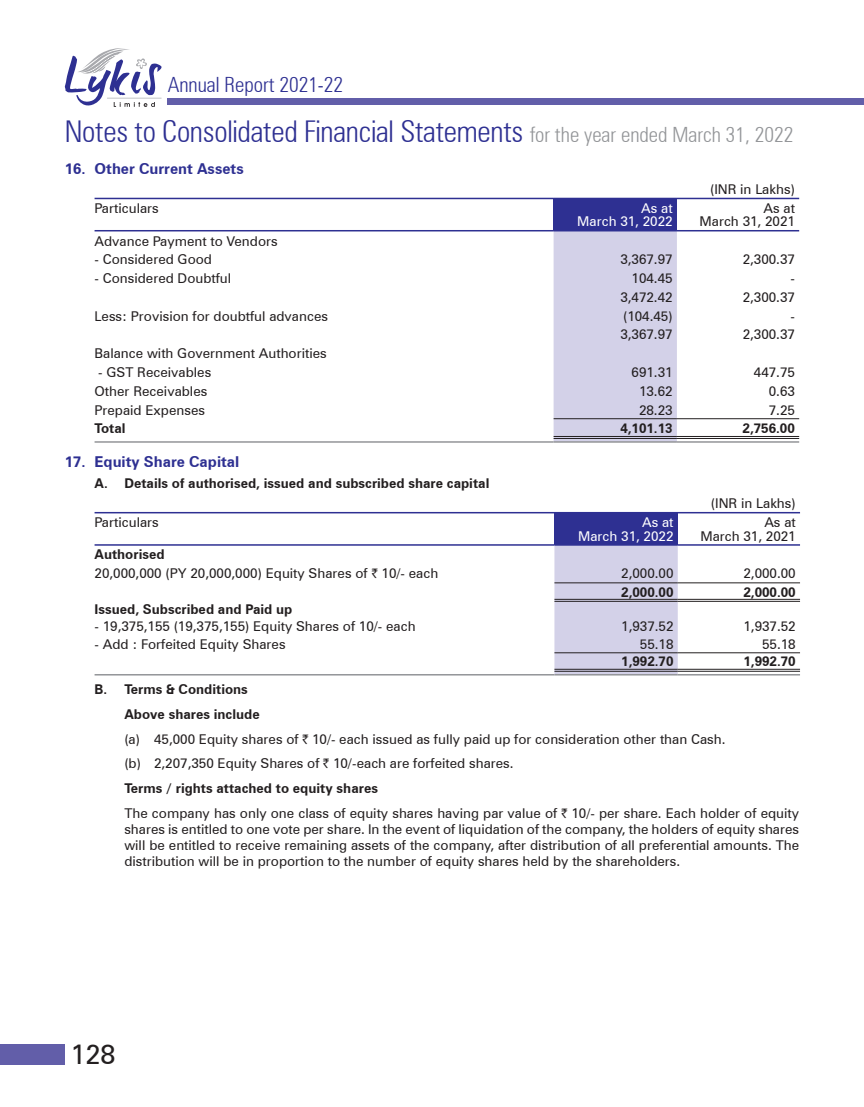
<style>
.page{position:relative;width:864px;height:1107px;background:#fff}
.page>*{position:absolute;margin:0;border:0;box-sizing:border-box;transform-origin:0 0}
.t1{font:300 condensed 30px "Zurich BT";letter-spacing:-.01em;color:#2e3092}
.t2{font:27px "Zurich BT";color:#231f20}
.t3{font:300 condensed 21px "Zurich BT";color:#2e3092}
.t4{font:700 15px "Zurich BT";color:#2e3092}
.t5{font:13.5px/24.8px "Zurich BT";color:#231f20;text-align:right}
.t6{font:700 13.5px "Zurich BT";color:#231f20}
.t7{font:13.5px/13.5px "Zurich BT";color:#fff;text-align:right}
.s1{font-size:21px;color:#939598}
.s2{font-weight:700}
.s3{font-family:"Rupee"}
</style>
<div class="page">
<div style="left:168px;top:98px;width:696px;height:6px;background:#625ea9"></div>
<svg style="left:65px;top:48px;width:97px;height:59px"></svg>
<div style="left:0;top:1044px;width:65px;height:21px;background:#625ea9"></div>
<div style="left:554px;top:198px;width:123px;height:33px;background:#2e3092"></div>
<div style="left:554px;top:231px;width:123px;height:210px;background:#d3d1e8"></div>
<hr style="left:554px;top:418px;width:123px;height:1px;background:#231f20">
<hr style="left:677px;top:418px;width:122px;height:1px;background:#231f20">
<hr style="left:95px;top:441px;width:459px;height:2px;background:#939598">
<hr style="left:554px;top:441px;width:123px;height:2px;background:#939598">
<hr style="left:677px;top:441px;width:122px;height:2px;background:#939598">
<hr style="left:554px;top:436px;width:123px;height:1px;background:#231f20">
<hr style="left:554px;top:438px;width:123px;height:1px;background:#231f20">
<hr style="left:677px;top:436px;width:122px;height:1px;background:#231f20">
<hr style="left:677px;top:438px;width:122px;height:1px;background:#231f20">
<hr style="left:677px;top:230px;width:122px;height:1px;background:#2e3092">
<hr style="left:95px;top:198px;width:459px;height:1px;background:#2e3092">
<hr style="left:677px;top:198px;width:122px;height:1px;background:#2e3092">
<hr style="left:95px;top:230px;width:459px;height:1px;background:#2e3092">
<div style="left:554px;top:513px;width:124px;height:32px;background:#2e3092"></div>
<div style="left:554px;top:546px;width:124px;height:128px;background:#d3d1e8"></div>
<hr style="left:554px;top:652px;width:124px;height:1px;background:#231f20">
<hr style="left:678px;top:652px;width:122px;height:1px;background:#231f20">
<hr style="left:95px;top:674px;width:459px;height:2px;background:#939598">
<hr style="left:554px;top:674px;width:124px;height:2px;background:#939598">
<hr style="left:678px;top:674px;width:122px;height:2px;background:#939598">
<hr style="left:554px;top:669px;width:124px;height:1px;background:#231f20">
<hr style="left:554px;top:671px;width:124px;height:1px;background:#231f20">
<hr style="left:678px;top:669px;width:122px;height:1px;background:#231f20">
<hr style="left:678px;top:671px;width:122px;height:1px;background:#231f20">
<hr style="left:554px;top:582px;width:124px;height:1px;background:#231f20">
<hr style="left:678px;top:582px;width:122px;height:1px;background:#231f20">
<hr style="left:678px;top:544px;width:122px;height:2px;background:#2e3092">
<hr style="left:554px;top:599px;width:124px;height:1px;background:#231f20">
<hr style="left:554px;top:601px;width:124px;height:1px;background:#231f20">
<hr style="left:678px;top:599px;width:122px;height:1px;background:#231f20">
<hr style="left:678px;top:601px;width:122px;height:1px;background:#231f20">
<hr style="left:95px;top:512px;width:459px;height:1px;background:#2e3092">
<hr style="left:678px;top:512px;width:122px;height:1px;background:#2e3092">
<hr style="left:554px;top:512px;width:124px;height:1px;background:#2e3092">
<hr style="left:95px;top:544px;width:459px;height:2px;background:#2e3092">
<hr style="left:554px;top:544px;width:124px;height:2px;background:#2e3092">
<h3 class="t3" style="left:168px;top:72px;width:177px">Annual Report 2021-22</h3>
<h1 class="t1" style="left:65px;top:113px;width:730px">Notes to Consolidated Financial Statements <span class="s1">for the year ended March 31, 2022</span></h1>
<p class="t4" style="left:65px;top:159px;width:181px">16. Other Current Assets</p>
<p class="t5" style="left:710px;top:177px;width:86px">(INR in Lakhs)</p>
<p class="t5" style="left:95px;top:196px;width:66px">Particulars</p>
<p class="t7" style="left:577px;top:201px;width:97px">As at<br>March 31, 2022</p>
<p class="t5" style="left:700px;top:201px;width:97px;line-height:13.5px">As at<br>March 31, 2021</p>
<p class="t5" style="left:95px;top:228px;width:185px">Advance Payment to Vendors</p>
<p class="t5" style="left:95px;top:247px;width:119px">- Considered Good</p>
<p class="t5" style="left:620px;top:247px;width:54px">3,367.97</p>
<p class="t5" style="left:743px;top:247px;width:54px">2,300.37</p>
<p class="t5" style="left:95px;top:266px;width:138px">- Considered Doubtful</p>
<p class="t5" style="left:632px;top:266px;width:43px">104.45</p>
<p class="t5" style="left:790px;top:266px;width:6px">-</p>
<p class="t5" style="left:620px;top:285px;width:54px">3,472.42</p>
<p class="t5" style="left:743px;top:285px;width:54px">2,300.37</p>
<p class="t5" style="left:95px;top:303px;width:235px">Less: Provision for doubtful advances</p>
<p class="t5" style="left:623px;top:303px;width:51px">(104.45)</p>
<p class="t5" style="left:790px;top:303px;width:6px">-</p>
<p class="t5" style="left:620px;top:322px;width:54px">3,367.97</p>
<p class="t5" style="left:743px;top:322px;width:54px">2,300.37</p>
<p class="t5" style="left:95px;top:341px;width:234px">Balance with Government Authorities</p>
<p class="t5" style="left:98px;top:360px;width:115px">- GST Receivables</p>
<p class="t5" style="left:632px;top:360px;width:43px">691.31</p>
<p class="t5" style="left:754px;top:360px;width:43px">447.75</p>
<p class="t5" style="left:95px;top:378px;width:114px">Other Receivables</p>
<p class="t5" style="left:639px;top:378px;width:35px">13.62</p>
<p class="t5" style="left:769px;top:378px;width:28px">0.63</p>
<p class="t5" style="left:95px;top:397px;width:112px">Prepaid Expenses</p>
<p class="t5" style="left:639px;top:397px;width:35px">28.23</p>
<p class="t5" style="left:769px;top:397px;width:28px">7.25</p>
<p class="t6" style="left:95px;top:420px;width:33px">Total</p>
<p class="t6" style="left:620px;top:420px;width:54px">4,101.13</p>
<p class="t6" style="left:743px;top:420px;width:54px">2,756.00</p>
<p class="t4" style="left:65px;top:453px;width:176px">17. Equity Share Capital</p>
<p class="t6" style="left:95px;top:475px;width:396px">A. Details of authorised, issued and subscribed share capital</p>
<p class="t5" style="left:711px;top:491px;width:86px">(INR in Lakhs)</p>
<p class="t5" style="left:95px;top:510px;width:66px">Particulars</p>
<p class="t7" style="left:578px;top:516px;width:97px">As at<br>March 31, 2022</p>
<p class="t5" style="left:700px;top:516px;width:97px;line-height:13.5px">As at<br>March 31, 2021</p>
<p class="t5" style="left:95px;top:545px;width:345px;line-height:18.8px;text-align:left"><span class="s2">Authorised<br></span>20,000,000 (PY 20,000,000) Equity Shares of <span class="s3">`</span> 10/- each</p>
<p class="t5" style="left:621px;top:560px;width:54px">2,000.00</p>
<p class="t5" style="left:744px;top:560px;width:54px">2,000.00</p>
<p class="t6" style="left:621px;top:584px;width:54px">2,000.00</p>
<p class="t6" style="left:744px;top:584px;width:54px">2,000.00</p>
<p class="t6" style="left:95px;top:601px;width:199px">Issued, Subscribed and Paid up</p>
<p class="t5" style="left:95px;top:614px;width:323px">- 19,375,155 (19,375,155) Equity Shares of 10/- each</p>
<p class="t5" style="left:621px;top:614px;width:54px">1,937.52</p>
<p class="t5" style="left:744px;top:614px;width:54px">1,937.52</p>
<p class="t5" style="left:95px;top:632px;width:193px">- Add : Forfeited Equity Shares</p>
<p class="t5" style="left:640px;top:632px;width:35px">55.18</p>
<p class="t5" style="left:762px;top:632px;width:35px">55.18</p>
<p class="t6" style="left:621px;top:653px;width:54px">1,992.70</p>
<p class="t6" style="left:744px;top:653px;width:54px">1,992.70</p>
<p class="t5" style="left:124px;top:677px;width:676px;text-align:left;text-indent:-30px"><span class="s2">B. Terms &amp; Conditions<br>Above shares include<br></span>(a) 45,000 Equity shares of <span class="s3">`</span> 10/- each issued as fully paid up for consideration other than Cash.<br>(b) 2,207,350 Equity Shares of <span class="s3">`</span> 10/-each are forfeited shares.<br><span class="s2">Terms / rights attached to equity shares<br></span>The company has only one class of equity shares having par value of <span class="s3">`</span> 10/- per share. Each holder of equity</p>
<p class="t5" style="left:124px;top:821px;width:676px;line-height:16.2px;text-align:justify">shares is entitled to one vote per share. In the event of liquidation of the company, the holders of equity shares will be entitled to receive remaining assets of the company, after distribution of all preferential amounts. The distribution will be in proportion to the number of equity shares held by the shareholders.</p>
<h2 class="t2" style="left:71px;top:1038px;width:46px">128</h2>
</div>
